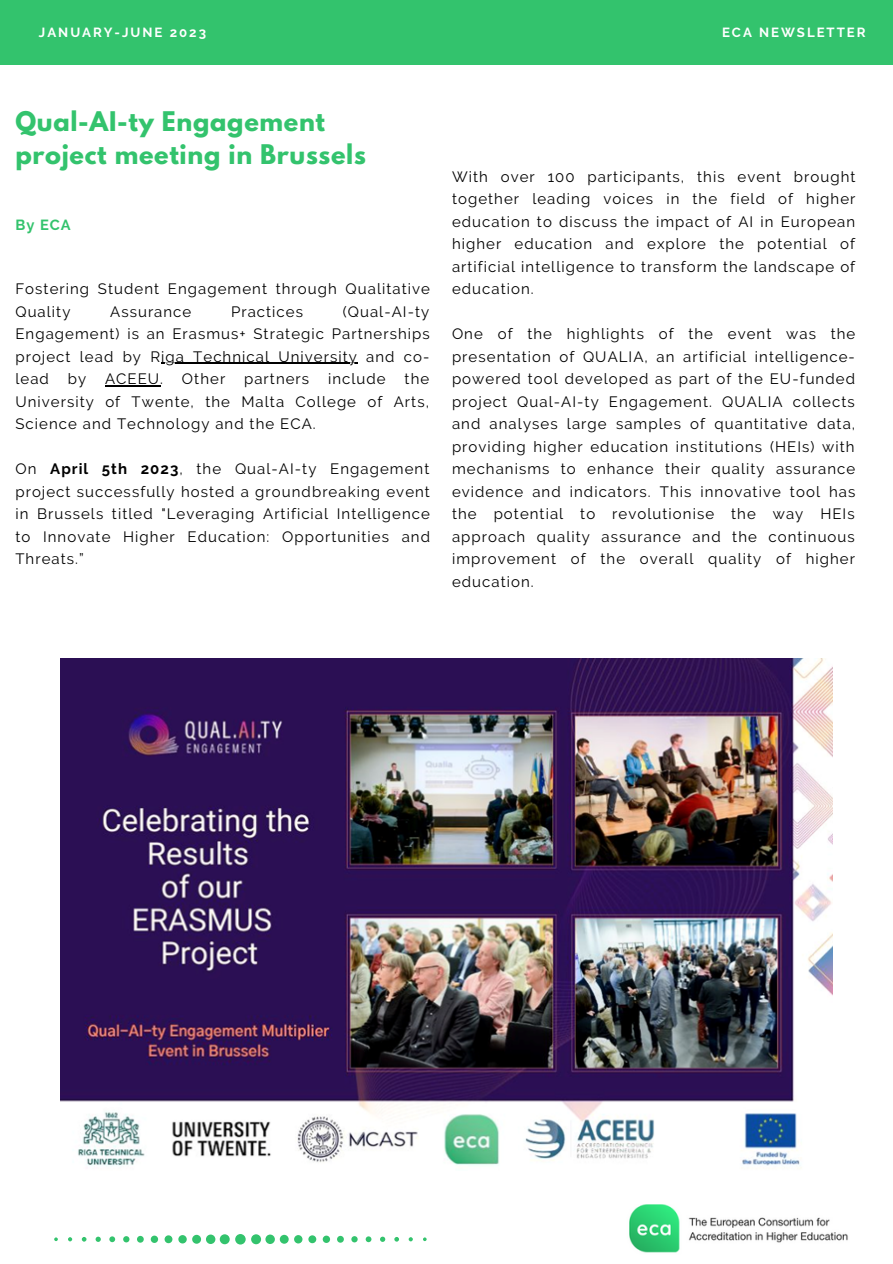
<style>
.page{position:relative;width:893px;height:1264px;background:#fff}
.page>*{position:absolute;margin:0;border:0;box-sizing:border-box;transform-origin:0 0}
.t1{font:700 24px "League Spartan";letter-spacing:.03em;color:#33c36d}
.t2{font:15px/22.5px "Raleway";letter-spacing:.07em;color:#000;text-align:justify}
.t3{font:700 14.7px "Raleway";color:#33c36d}
.t4{font:700 13.2px "Raleway";letter-spacing:.15em;color:#fff}
.s1{font-weight:700}
</style>
<div class="page">
<div style="left:0;top:1px;width:892px;height:64px;background:#33c36d"></div>
<img style="left:629px;top:1204px;width:219px;height:49px">
<img style="left:61px;top:658px;width:771px;height:508px">
<hr style="left:161px;top:363px;width:197px;height:1px;background:#000">
<hr style="left:105px;top:385px;width:55px;height:1px;background:#000">
<svg style="left:54px;top:1234px;width:372px;height:10px"></svg>
<p class="t4" style="left:39px;top:25px;width:169px">JANUARY-JUNE 2023</p>
<p class="t4" style="left:722px;top:25px;width:145px">ECA NEWSLETTER</p>
<p class="t1" style="left:15px;top:109px;width:311px">Qual-AI-ty Engagement</p>
<p class="t1" style="left:15px;top:142px;width:352px">project meeting in Brussels</p>
<p class="t3" style="left:15px;top:216px;width:57px">By ECA</p>
<p class="t2" style="left:15px;top:278px;width:416px">Fostering Student Engagement through Qualitative<br>Quality</p>
<p class="t2" style="left:15px;top:300px;width:416px;text-indent:327px">(Qual-AI-ty Engagement) is an Erasmus+ Strategic Partnerships project lead by Riga Technical University and co&shy;lead</p>
<p class="t2" style="left:110px;top:300px;width:83px">Assurance</p>
<p class="t2" style="left:231px;top:300px;width:73px">Practices</p>
<p class="t2" style="left:15px;top:368px;width:415px;text-indent:389px">the University of Twente, the Malta College of Arts, Science and Technology and the ECA.</p>
<p class="t2" style="left:15px;top:457px;width:416px">On <span class="s1">April 5th 2023</span>, the Qual-AI-ty Engagement project successfully hosted a groundbreaking event in Brussels titled "Leveraging Artificial Intelligence to Innovate Higher Education: Opportunities and Threats.”</p>
<p class="t2" style="left:68px;top:368px;width:20px">by</p>
<p class="t2" style="left:105px;top:368px;width:60px">ACEEU.</p>
<p class="t2" style="left:182px;top:368px;width:45px">Other</p>
<p class="t2" style="left:244px;top:368px;width:67px">partners</p>
<p class="t2" style="left:328px;top:368px;width:59px">include</p>
<p class="t2" style="left:452px;top:165px;width:405px">With over 100 participants, this event brought together leading voices in the field of higher education to discuss the impact of AI in European higher education and explore the potential of artificial intelligence to transform the landscape of education.</p>
<p class="t2" style="left:452px;top:323px;width:405px">One of the highlights of the event was the presentation of QUALIA, an artificial intelligence&shy;powered tool developed as part of the EU-funded project Qual-AI-ty Engagement. QUALIA collects and analyses large samples of quantitative data, providing higher education institutions (HEIs) with mechanisms to enhance their quality assurance evidence and indicators. This innovative tool has the potential to revolutionise the way HEIs approach quality assurance and the continuous improvement of the overall quality of higher education.</p>
</div>
